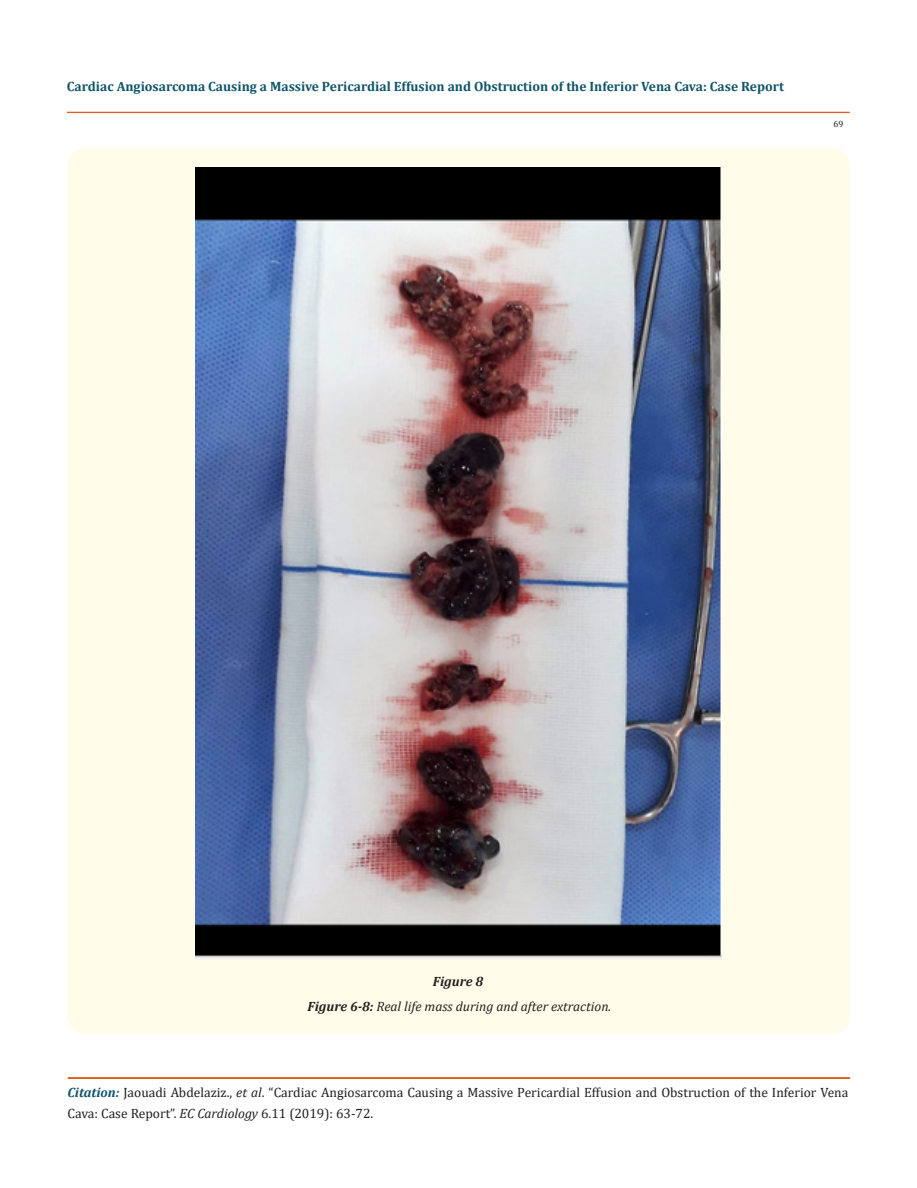
<style>
.page{position:relative;width:917px;height:1188px;background:#fff}
.page>*{position:absolute;margin:0;border:0;box-sizing:border-box;transform-origin:0 0}
.t1{font:13.5px/21px "Cambria";color:#231f20}
.t2{font:700 13.5px "Cambria";color:#0e546a}
.t3{font:italic 13.5px "Cambria";color:#231f20}
.t4{font:italic 700 13.5px "Cambria";color:#231f20}
.t5{font:9px "Cambria";color:#231f20}
.s1{font-weight:700}
.s2{font-weight:700;font-style:italic;color:#0e546a}
.s3{font-style:italic}
</style>
<div class="page">
<div style="left:67px;top:112px;width:782px;height:1px;border:1px solid #e05d1a"></div>
<div style="left:68px;top:1078px;width:781px;height:1px;border:1px solid #e05d1a"></div>
<div style="left:68px;top:148px;width:782px;height:886px;background:#fffde9;border-radius:18px"></div>
<img style="left:195px;top:168px;width:527px;height:792px">
<p class="t2" style="left:67px;top:77px;width:718px">Cardiac Angiosarcoma Causing a Massive Pericardial Effusion and Obstruction of the Inferior Vena Cava: Case Report</p>
<p class="t5" style="left:833px;top:119px;width:11px">69</p>
<p class="t4" style="left:433px;top:971px;width:52px">Figure 8</p>
<p class="t3" style="left:307px;top:997px;width:305px"><span class="s1">Figure 6-8:</span> Real life mass during and after extraction.</p>
<p class="t1" style="left:68px;top:1081px;width:782px"><span class="s2">Citation:</span> Jaouadi Abdelaziz., <span class="s3">et al</span>. “Cardiac Angiosarcoma Causing a Massive Pericardial Effusion and Obstruction of the Inferior Vena<br>Cava: Case Report”. <span class="s3">EC Cardiology</span> 6.11 (2019): 63-72.</p>
</div>
